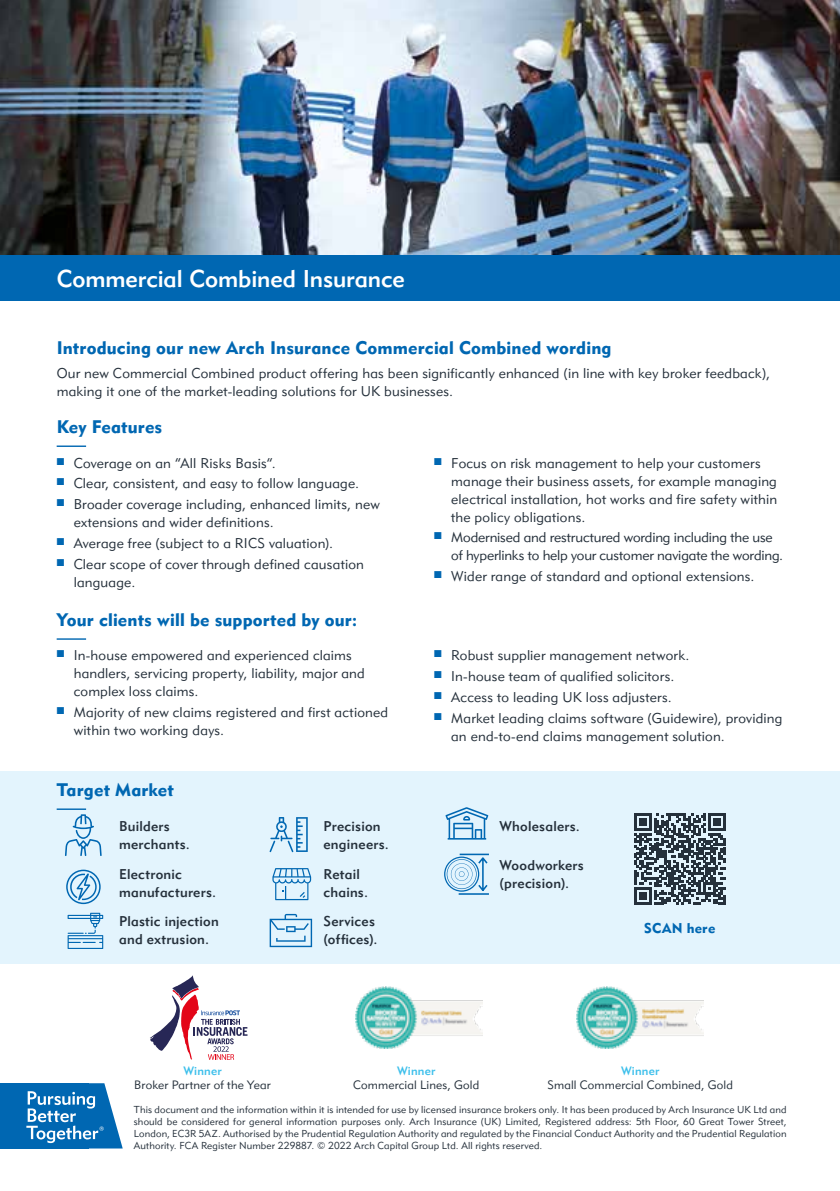
<style>
.page{position:relative;width:840px;height:1191px;background:#fff}
.page>*{position:absolute;margin:0;border:0;box-sizing:border-box;transform-origin:0 0}
.t1{font:24px "Geometric 415 BT Medium A";letter-spacing:-.005em;color:#fff}
.t2{font:18px "Geometric 415 BT Black A";letter-spacing:.01em;color:#0067b2}
.t3{font:14px/18px "Geometric 415 BT Lite A";letter-spacing:.015em;color:#25303b}
.t4{font:14px/18px "Geometric 415 BT Medium A";letter-spacing:.015em;color:#25303b}
.t5{font:14px/18px "Geometric 415 BT Lite A";letter-spacing:-.005em;color:#25303b}
.t6{font:14px "Geometric 415 BT Black A";letter-spacing:.02em;color:#0067b2}
.t7{font:12px "Geometric 415 BT Lite A";letter-spacing:.015em;color:#25303b}
.t8{font:12px "Geometric 415 BT Medium A";letter-spacing:.015em;color:#3cbfeb}
.t9{font:10px/12px "Geometric 415 BT Lite A";letter-spacing:.015em;color:#25303b;text-align:justify}
</style>
<div class="page">
<div style="left:0;top:771px;width:839px;height:193px;background:#e3f4fd"></div>
<div style="left:0;top:1083px;width:89px;height:65px;background:#0067b2"></div>
<svg style="left:26px;top:1083px;width:97px;height:65px"></svg>
<img style="left:0;top:0;width:839px;height:255px">
<hr style="left:57px;top:445px;width:29px;height:2px;background:#0067b2">
<hr style="left:57px;top:638px;width:29px;height:2px;background:#0067b2">
<div style="left:0;top:255px;width:839px;height:45px;background:#0067b2"></div>
<hr style="left:57px;top:808px;width:29px;height:2px;background:#0067b2">
<svg style="left:65px;top:814px;width:37px;height:42px"></svg>
<svg style="left:66px;top:869px;width:35px;height:35px"></svg>
<svg style="left:68px;top:912px;width:35px;height:37px"></svg>
<svg style="left:269px;top:817px;width:38px;height:35px"></svg>
<svg style="left:272px;top:868px;width:39px;height:32px"></svg>
<svg style="left:269px;top:914px;width:43px;height:33px"></svg>
<svg style="left:445px;top:807px;width:43px;height:32px"></svg>
<svg style="left:444px;top:853px;width:45px;height:42px"></svg>
<svg style="left:634px;top:813px;width:91px;height:91px"></svg>
<div style="left:135px;top:960px;width:128px;height:115px;background:#fff"></div>
<svg style="left:150px;top:975px;width:97px;height:84px"></svg>
<img style="left:356px;top:986px;width:126px;height:62px">
<img style="left:576px;top:986px;width:127px;height:62px">
<h1 class="t1" style="left:57px;top:264px;width:349px">Commercial Combined Insurance</h1>
<p class="t2" style="left:57px;top:337px;width:556px">Introducing our new Arch Insurance Commercial Combined wording</p>
<p class="t3" style="left:57px;top:363px;width:714px">Our new Commercial Combined product offering has been significantly enhanced (in line with key broker feedback), making it one of the market-leading solutions for UK businesses.</p>
<p class="t2" style="left:57px;top:416px;width:107px">Key Features</p>
<p class="t3" style="left:57px;top:453px;width:221px"><sup>■</sup> Coverage on an “All Risks Basis”.</p>
<p class="t3" style="left:57px;top:474px;width:304px"><sup>■</sup> Clear, consistent, and easy to follow language.</p>
<p class="t3" style="left:74px;top:495px;width:307px;text-indent:-17px"><sup>■</sup> Broader coverage including, enhanced limits, new extensions and wider definitions.</p>
<p class="t3" style="left:57px;top:534px;width:278px"><sup>■</sup> Average free (subject to a RICS valuation).</p>
<p class="t3" style="left:74px;top:555px;width:291px;text-indent:-17px"><sup>■</sup> Clear scope of cover through defined causation language.</p>
<p class="t3" style="left:451px;top:453px;width:327px;text-indent:-17px"><sup>■</sup> Focus on risk management to help your customers manage their business assets, for example managing electrical installation, hot works and fire safety within the policy obligations.</p>
<p class="t5" style="left:451px;top:528px;width:333px;text-indent:-17px"><sup>■</sup> Modernised and restructured wording including the use of hyperlinks to help your customer navigate the wording.</p>
<p class="t3" style="left:434px;top:567px;width:322px"><sup>■</sup> Wider range of standard and optional extensions.</p>
<p class="t2" style="left:57px;top:609px;width:302px">Your clients will be supported by our:</p>
<p class="t3" style="left:74px;top:646px;width:292px;text-indent:-17px"><sup>■</sup> In-house empowered and experienced claims handlers, servicing property, liability, major and complex loss claims.</p>
<p class="t3" style="left:74px;top:703px;width:316px;text-indent:-17px"><sup>■</sup> Majority of new claims registered and first actioned within two working days.</p>
<p class="t2" style="left:57px;top:779px;width:119px">Target Market</p>
<p class="t4" style="left:119px;top:817px;width:72px">Builders merchants.</p>
<p class="t4" style="left:119px;top:864px;width:98px">Electronic manufacturers.</p>
<p class="t4" style="left:119px;top:912px;width:101px">Plastic injection and extrusion.</p>
<p class="t4" style="left:323px;top:817px;width:67px">Precision engineers.</p>
<p class="t4" style="left:323px;top:864px;width:46px">Retail chains.</p>
<p class="t4" style="left:323px;top:912px;width:56px">Services (offices).</p>
<p class="t3" style="left:434px;top:646px;width:257px"><sup>■</sup> Robust supplier management network.</p>
<p class="t3" style="left:434px;top:667px;width:241px"><sup>■</sup> In-house team of qualified solicitors.</p>
<p class="t3" style="left:434px;top:688px;width:239px"><sup>■</sup> Access to leading UK loss adjusters.</p>
<p class="t3" style="left:451px;top:709px;width:332px;text-indent:-17px"><sup>■</sup> Market leading claims software (Guidewire), providing an end-to-end claims management solution.</p>
<p class="t4" style="left:499px;top:817px;width:82px">Wholesalers.</p>
<p class="t4" style="left:499px;top:855px;width:86px">Woodworkers (precision).</p>
<p class="t6" style="left:644px;top:919px;width:72px">SCAN here</p>
<p class="t8" style="left:183px;top:1063px;width:40px">Winner</p>
<p class="t7" style="left:134px;top:1077px;width:138px">Broker Partner of the Year</p>
<p class="t8" style="left:397px;top:1063px;width:40px">Winner</p>
<p class="t7" style="left:353px;top:1077px;width:128px">Commercial Lines, Gold</p>
<p class="t8" style="left:620px;top:1063px;width:40px">Winner</p>
<p class="t7" style="left:547px;top:1077px;width:187px">Small Commercial Combined, Gold</p>
<p class="t9" style="left:134px;top:1102px;width:653px">This document and the information within it is intended for use by licensed insurance brokers only. It has been produced by Arch Insurance UK Ltd and should be considered for general information purposes only. Arch Insurance (UK) Limited, Registered address: 5th Floor, 60 Great Tower Street, London, EC3R 5AZ. Authorised by the Prudential Regulation Authority and regulated by the Financial Conduct Authority and the Prudential Regulation Authority. FCA Register Number 229887. © 2022 Arch Capital Group Ltd. All rights reserved.</p>
</div>
